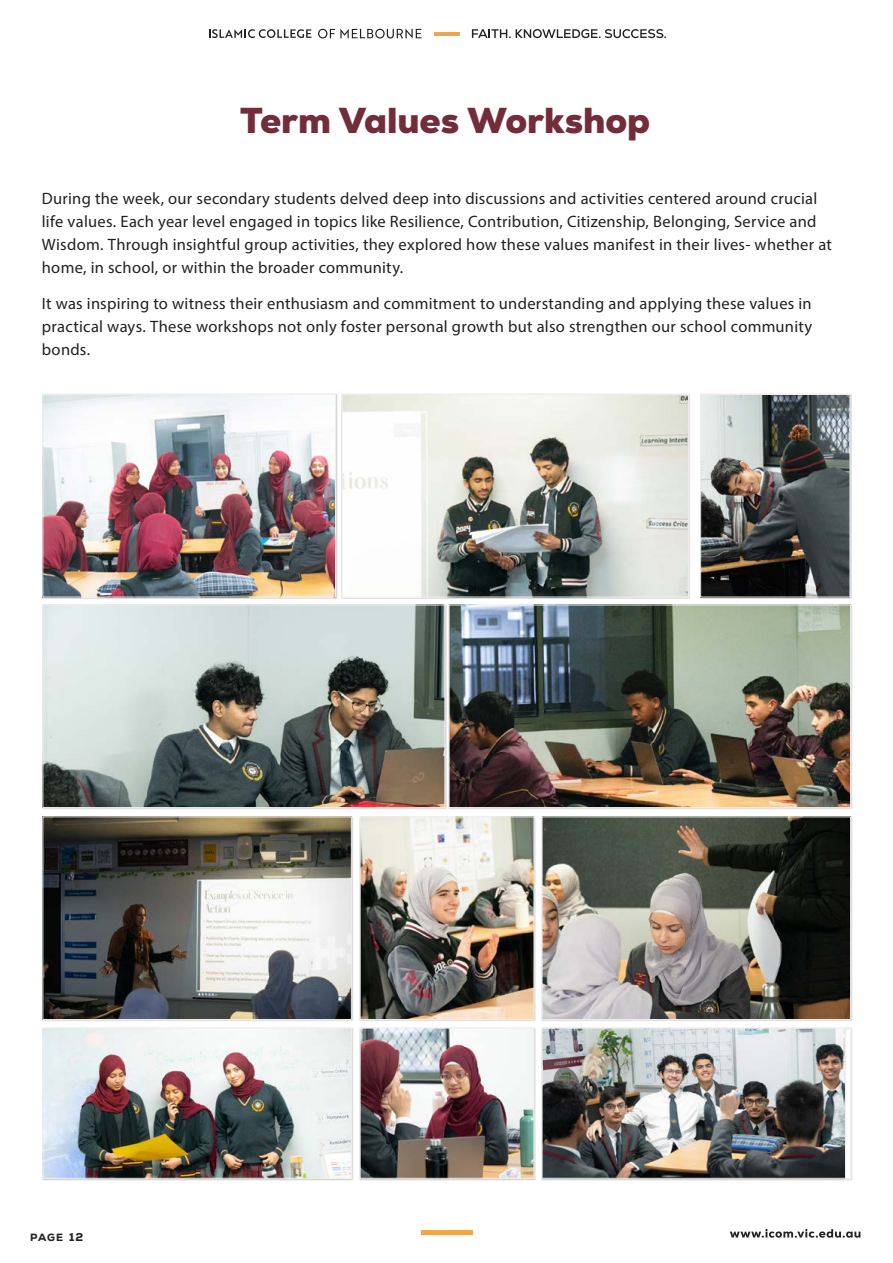
<style>
.page{position:relative;width:893px;height:1263px;background:#fff}
.page>*{position:absolute;margin:0;border:0;box-sizing:border-box;transform-origin:0 0}
.t1{font:900 36px "Nexa";letter-spacing:-.005em;color:#732c3a}
.t2{font:16.5px/23.2px "Myriad Pro";letter-spacing:.015em;color:#232120}
.t3{font:800 10.5px "Nexa";color:#232121}
.s1{font-size:11.4px}
</style>
<div class="page">
<svg style="left:730px;top:1229px;width:130px;height:9px"></svg>
<hr style="left:434px;top:32px;width:26px;height:3px;background:#eea54d">
<svg style="left:209px;top:29px;width:102px;height:9px"></svg>
<svg style="left:318px;top:29px;width:104px;height:9px"></svg>
<svg style="left:472px;top:29px;width:194px;height:9px"></svg>
<div style="left:421px;top:1230px;width:51px;height:5px;background:#efa74c"></div>
<div style="left:42px;top:393px;width:296px;height:206px;background:#000;opacity:.2"></div>
<img style="left:44px;top:396px;width:290px;height:199px">
<div style="left:42px;top:394px;width:294px;height:203px;border:1px solid #eeeeed"></div>
<img style="left:44px;top:606px;width:399px;height:200px">
<div style="left:42px;top:604px;width:403px;height:204px;border:1px solid #eeeeed"></div>
<img style="left:44px;top:818px;width:306px;height:200px">
<div style="left:42px;top:816px;width:310px;height:204px;border:1px solid #eeeeed"></div>
<div style="left:42px;top:1027px;width:312px;height:154px;background:#d6d6d6"></div>
<img style="left:44px;top:1030px;width:306px;height:147px">
<div style="left:42px;top:1028px;width:310px;height:151px;border:1px solid #eeeeed"></div>
<img style="left:544px;top:818px;width:305px;height:200px">
<div style="left:542px;top:816px;width:309px;height:204px;border:1px solid #eeeeed"></div>
<div style="left:541px;top:1027px;width:312px;height:154px;background:#000;opacity:.2"></div>
<img style="left:544px;top:1030px;width:300px;height:147px">
<div style="left:542px;top:1028px;width:309px;height:151px;border:1px solid #eeeeed"></div>
<div style="left:359px;top:816px;width:177px;height:205px;background:#e1e1e0"></div>
<img style="left:362px;top:818px;width:170px;height:200px">
<div style="left:360px;top:816px;width:174px;height:204px;border:1px solid #eeeeed"></div>
<div style="left:359px;top:1027px;width:177px;height:154px;background:#d6d6d6"></div>
<img style="left:362px;top:1030px;width:170px;height:147px">
<div style="left:360px;top:1028px;width:174px;height:151px;border:1px solid #eeeeed"></div>
<div style="left:341px;top:393px;width:350px;height:206px;background:#000;opacity:.2"></div>
<img style="left:344px;top:396px;width:343px;height:199px">
<div style="left:342px;top:394px;width:347px;height:203px;border:1px solid #eeeeed"></div>
<div style="left:699px;top:393px;width:153px;height:206px;background:#000;opacity:.2"></div>
<img style="left:702px;top:396px;width:146px;height:199px">
<div style="left:700px;top:394px;width:150px;height:203px;border:1px solid #eeeeed"></div>
<img style="left:451px;top:606px;width:398px;height:200px">
<div style="left:449px;top:604px;width:402px;height:204px;border:1px solid #eeeeed"></div>
<h1 class="t1" style="left:240px;top:97px;width:412px">Term Values Workshop</h1>
<p class="t2" style="left:42px;top:186px;width:791px">During the week, our secondary students delved deep into discussions and activities centered around crucial life values. Each year level engaged in topics like Resilience, Contribution, Citizenship, Belonging, Service and Wisdom. Through insightful group activities, they explored how these values manifest in their lives- whether at home, in school, or within the broader community.</p>
<p class="t2" style="left:42px;top:291px;width:772px;text-align:justify">It was inspiring to witness their enthusiasm and commitment to understanding and applying these values in practical ways. These workshops not only foster personal growth but also strengthen our school community bonds.</p>
<p class="t3" style="left:30px;top:1230px;width:55px">page <span class="s1">12</span></p>
</div>
